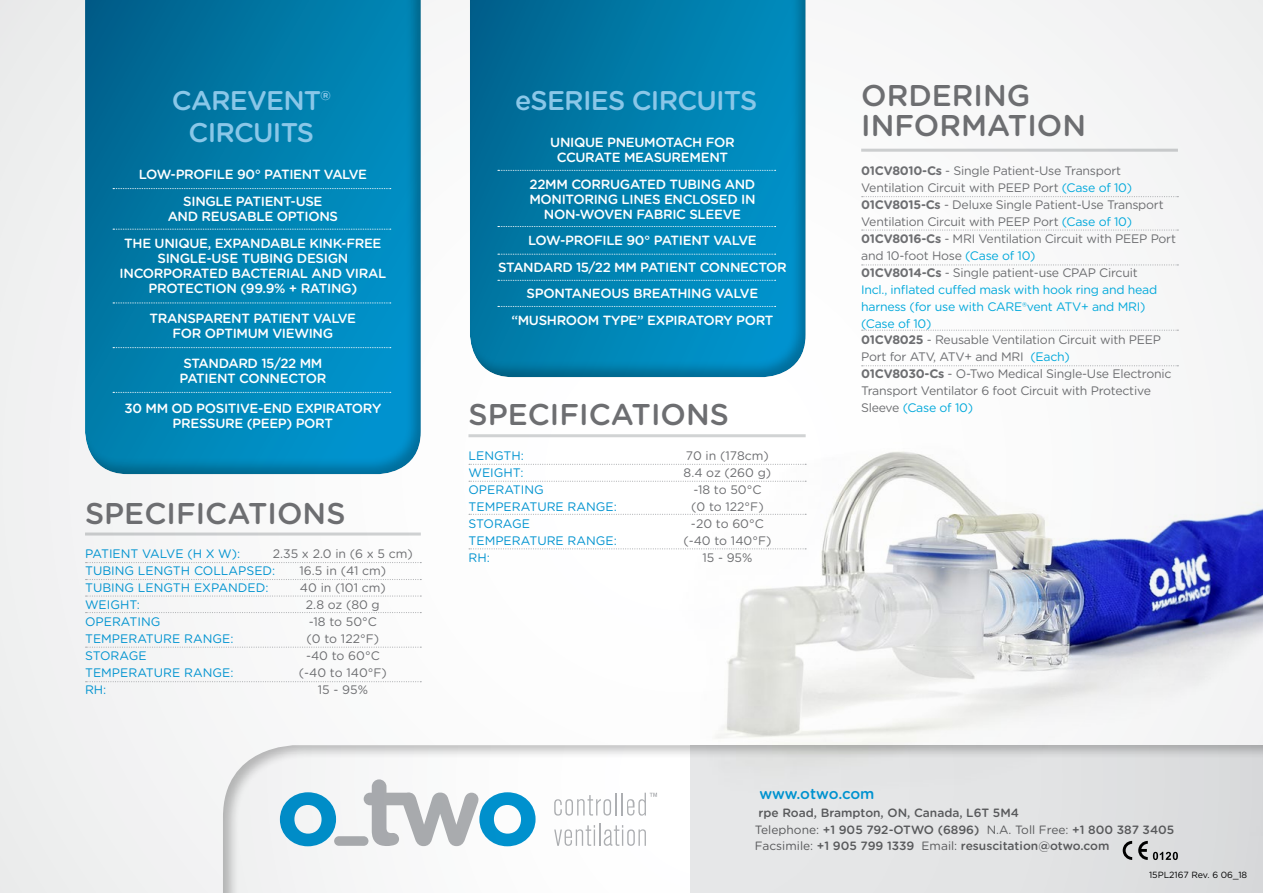
<style>
.page{position:relative;width:1263px;height:893px;background:#f8f8f8}
.page>*{position:absolute;margin:0;border:0;box-sizing:border-box;transform-origin:0 0}
.t1{font:500 30px/30px "Gotham Rounded";color:#6d6e71}
.t2{font:500 27px/32.4px "Gotham Rounded";letter-spacing:-.03em;color:#8ac7e8;text-align:center}
.t3{font:500 15px "Gotham Rounded";letter-spacing:-.01em;color:#0093d0}
.t4{font:500 13.35px/15px "Gotham Rounded";letter-spacing:-.025em;color:#fff;text-align:center}
.t5{font:12.3px/17px "Gotham Rounded";letter-spacing:-.02em;color:#6d6e71}
.t6{font:12.3px/17px "Gotham Rounded";color:#0093d0}
.t7{font:12.3px/17px "Gotham Rounded";color:#6d6e71;text-align:center}
.t8{font:500 12px/16.5px "Gotham Rounded";color:#58595b}
.t9{font:9px "Gotham Rounded";color:#000}
.s1{font-weight:700}
.s2{color:#03a9db}
.s3{font-weight:400}
</style>
<div class="page">
<div style="left:210px;top:744px;width:1053px;height:149px;background:#000;opacity:.25"></div>
<svg style="left:280px;top:792px;width:56px;height:54px"></svg>
<svg style="left:364px;top:779px;width:171px;height:67px"></svg>
<div style="left:334px;top:836px;width:34px;height:10px;background:#a6a8ab;border-radius:5px"></div>
<svg style="left:554px;top:793px;width:62px;height:23px"></svg>
<hr style="left:621px;top:793px;width:2px;height:22px;background:#adafb2">
<svg style="left:627px;top:793px;width:30px;height:23px"></svg>
<svg style="left:554px;top:823px;width:92px;height:23px"></svg>
<svg style="left:1123px;top:841px;width:9px;height:19px"></svg>
<svg style="left:1138px;top:841px;width:40px;height:19px"></svg>
<svg style="left:469px;top:464px;width:206px;height:1px"></svg>
<svg style="left:469px;top:481px;width:206px;height:1px"></svg>
<svg style="left:469px;top:514px;width:206px;height:1px"></svg>
<svg style="left:469px;top:548px;width:206px;height:1px"></svg>
<hr style="left:468px;top:434px;width:338px;height:3px;background:#d1d3d4">
<div style="left:459px;top:0;width:347px;height:392px;background:#000;opacity:.25"></div>
<svg style="left:498px;top:170px;width:278px;height:1px"></svg>
<svg style="left:498px;top:226px;width:278px;height:1px"></svg>
<svg style="left:498px;top:254px;width:278px;height:1px"></svg>
<svg style="left:498px;top:280px;width:278px;height:1px"></svg>
<svg style="left:498px;top:306px;width:278px;height:1px"></svg>
<svg style="left:86px;top:562px;width:335px;height:1px"></svg>
<svg style="left:86px;top:612px;width:335px;height:1px"></svg>
<svg style="left:86px;top:579px;width:335px;height:1px"></svg>
<svg style="left:86px;top:595px;width:335px;height:2px"></svg>
<svg style="left:86px;top:647px;width:335px;height:1px"></svg>
<svg style="left:86px;top:681px;width:335px;height:1px"></svg>
<hr style="left:85px;top:532px;width:336px;height:3px;background:#d1d3d4">
<div style="left:75px;top:0;width:346px;height:488px;background:#000;opacity:.25"></div>
<svg style="left:113px;top:188px;width:278px;height:1px"></svg>
<svg style="left:113px;top:229px;width:278px;height:1px"></svg>
<svg style="left:113px;top:303px;width:278px;height:1px"></svg>
<svg style="left:113px;top:347px;width:278px;height:1px"></svg>
<svg style="left:113px;top:392px;width:278px;height:1px"></svg>
<hr style="left:861px;top:149px;width:317px;height:3px;background:#d1d3d4">
<svg style="left:862px;top:196px;width:316px;height:1px"></svg>
<svg style="left:862px;top:230px;width:316px;height:1px"></svg>
<svg style="left:862px;top:264px;width:316px;height:1px"></svg>
<svg style="left:862px;top:330px;width:316px;height:1px"></svg>
<svg style="left:862px;top:365px;width:316px;height:1px"></svg>
<img style="left:676px;top:452px;width:587px;height:384px">
<h2 class="t2" style="left:172px;top:83px;width:160px">CAREVENT®<br>CIRCUITS</h2>
<h1 class="t1" style="left:861px;top:80px;width:226px">ORDERING<br>INFORMATION</h1>
<p class="t5" style="left:861px;top:162px;width:316px"><span class="s1">01CV8010-Cs</span> - Single Patient-Use Transport Ventilation Circuit with PEEP Port <span class="s2">(Case of 10)<br></span><span class="s1">01CV8015-Cs</span> - Deluxe Single Patient-Use Transport Ventilation Circuit with PEEP Port <span class="s2">(Case of 10)<br></span><span class="s1">01CV8016-Cs</span> - MRI Ventilation Circuit with PEEP Port and 10-foot Hose <span class="s2">(Case of 10)<br></span><span class="s1">01CV8014-Cs</span> - Single patient-use CPAP Circuit<br><span class="s2">Incl., inflated cuffed mask with hook ring and head harness (for use with CARE®vent ATV+ and MRI) (Case of 10)<br></span><span class="s1">01CV8025</span> - Reusable Ventilation Circuit with PEEP Port for ATV, ATV+ and MRI <span class="s2">(Each)<br></span><span class="s1">01CV8030-Cs</span> - O-Two Medical Single-Use Electronic Transport Ventilator 6 foot Circuit with Protective Sleeve <span class="s2">(Case of 10)</span></p>
<h2 class="t2" style="left:515px;top:83px;width:244px">eSERIES CIRCUITS</h2>
<p class="t4" style="left:550px;top:134px;width:186px">UNIQUE PNEUMOTACH FOR<br>CCURATE MEASUREMENT</p>
<p class="t4" style="left:529px;top:176px;width:228px">22MM CORRUGATED TUBING AND<br>MONITORING LINES ENCLOSED IN<br>NON-WOVEN FABRIC SLEEVE</p>
<p class="t4" style="left:498px;top:227px;width:290px;line-height:26.7px">LOW-PROFILE 90° PATIENT VALVE<br>STANDARD 15/22 MM PATIENT CONNECTOR<br>SPONTANEOUS BREATHING VALVE “MUSHROOM TYPE” EXPIRATORY PORT</p>
<p class="t4" style="left:139px;top:161px;width:230px;line-height:26.7px">LOW-PROFILE 90° PATIENT VALVE<br>SINGLE PATIENT-USE</p>
<p class="t4" style="left:124px;top:202px;width:259px;line-height:26.7px">AND REUSABLE OPTIONS<br>THE UNIQUE, EXPANDABLE KINK-FREE</p>
<p class="t4" style="left:120px;top:250px;width:268px">SINGLE-USE TUBING DESIGN<br>INCORPORATED BACTERIAL AND VIRAL<br>PROTECTION (99.9% + RATING)</p>
<p class="t4" style="left:150px;top:310px;width:208px">TRANSPARENT PATIENT VALVE<br>FOR OPTIMUM VIEWING</p>
<p class="t4" style="left:180px;top:355px;width:148px;text-align:left">STANDARD 15/22 MM<br>PATIENT CONNECTOR</p>
<p class="t4" style="left:125px;top:400px;width:258px">30 MM OD POSITIVE-END EXPIRATORY<br>PRESSURE (PEEP) PORT</p>
<h1 class="t1" style="left:468px;top:398px;width:262px">SPECIFICATIONS</h1>
<p class="t6" style="left:468px;top:447px;width:150px">LENGTH:<br>WEIGHT:<br>OPERATING<br>TEMPERATURE RANGE:<br>STORAGE<br>TEMPERATURE RANGE:<br>RH:</p>
<p class="t7" style="left:683px;top:447px;width:90px">70 in (178cm)<br>8.4 oz (260 g) -18 to 50°C<br>(0 to 122°F) -20 to 60°C (-40 to 140°F)<br>15 - 95%</p>
<h1 class="t1" style="left:85px;top:497px;width:262px">SPECIFICATIONS</h1>
<p class="t6" style="left:85px;top:545px;width:192px">PATIENT VALVE (H X W):<br>TUBING LENGTH COLLAPSED:<br>TUBING LENGTH EXPANDED:<br>WEIGHT:<br>OPERATING<br>TEMPERATURE RANGE:<br>STORAGE<br>TEMPERATURE RANGE:<br>RH:</p>
<p class="t7" style="left:273px;top:545px;width:142px">2.35 x 2.0 in (6 x 5 cm)<br>16.5 in (41 cm)<br>40 in (101 cm)<br>2.8 oz (80 g<br>-18 to 50°C<br>(0 to 122°F)<br>-40 to 60°C<br>(-40 to 140°F)<br>15 - 95%</p>
<p class="t3" style="left:759px;top:783px;width:117px">www.otwo.com</p>
<p class="t8" style="left:755px;top:804px;width:421px">rpe Road, Brampton, ON, Canada, L6T 5M4<br><span class="s3">Telephone:</span> +1 905 792-OTWO (6896) <span class="s3">N.A. Toll Free:</span> +1 800 387 3405<br><span class="s3">Facsimile:</span> +1 905 799 1339 <span class="s3">Email:</span> resuscitation@otwo.com</p>
<p class="t9" style="left:1149px;top:869px;width:100px">15PL2167 Rev. 6 06_18</p>
</div>
